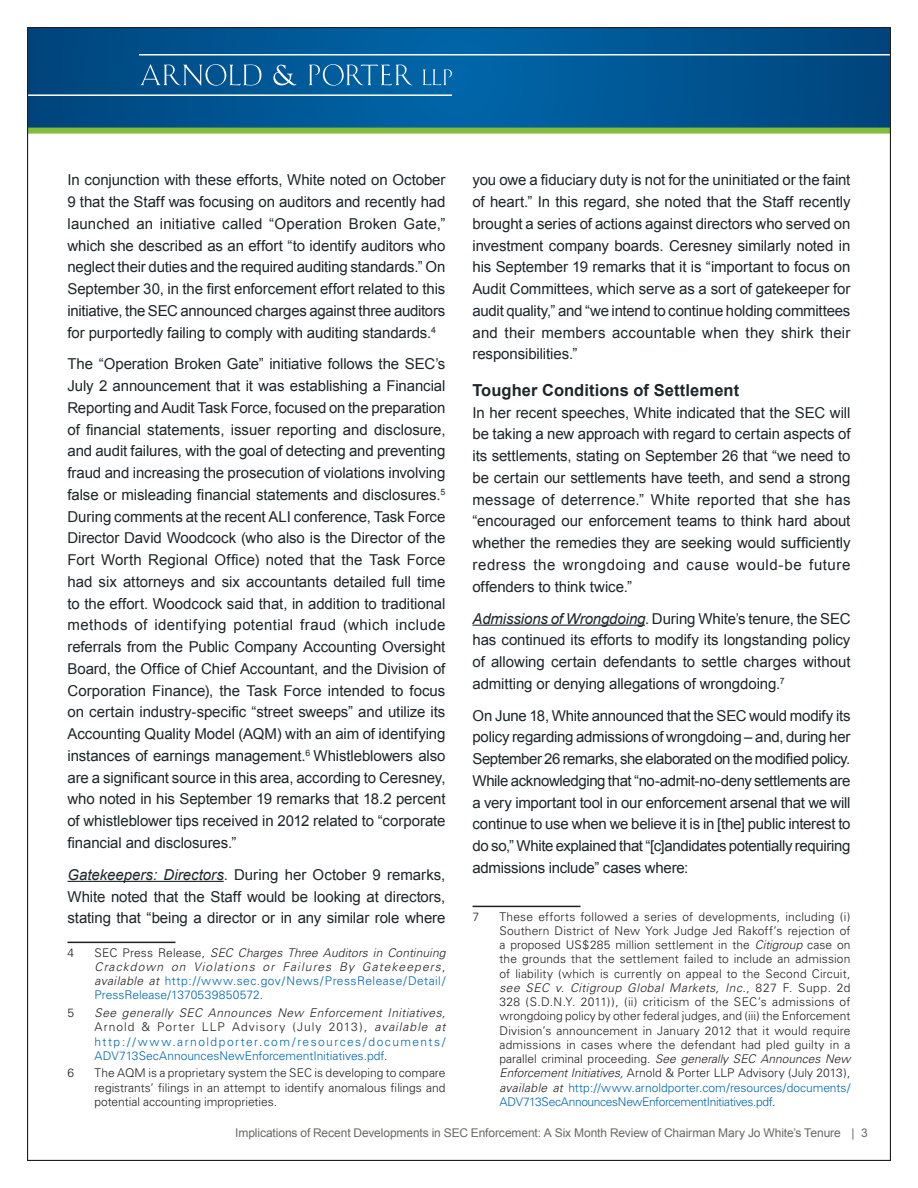
<style>
.page{position:relative;width:918px;height:1188px;background:#fff}
.page>*{position:absolute;margin:0;border:0;box-sizing:border-box;transform-origin:0 0}
.Heading_B{font:700 16.5px "Arial";letter-spacing:.005em;color:#1d2529}
.BodyText{font:15px/21.8px "Arial";letter-spacing:-.01em;color:#1d2529;text-align:justify}
.Footnote{font:15px/21.8px "Arial";letter-spacing:.015em;color:#1d2529;text-align:justify}
.Footnote-2{font:300 12px/14.2px "Univers";letter-spacing:-.015em;color:#231f20;text-align:justify}
.Footnote-3{font:300 12px/14.2px "Univers";color:#0067aa;text-align:justify}
.Footnote-4{font:italic 300 12px/14.2px "Univers";letter-spacing:.095em;color:#231f20;text-align:justify}
.t1{font:12px "Arial";letter-spacing:-.01em;color:#686a65}
.s1{font-style:italic}
.s2{font-style:normal}
.s3{font-style:normal;color:#0067aa}
.s4{font-style:italic;color:#231f20}
.s5{color:#231f20}
.s6{color:#0067aa}
</style>
<div class="page">
<svg style="left:29px;top:29px;width:860px;height:99px;background:#005591"></svg>
<div style="left:28px;top:128px;width:862px;height:6px;background:#83bd3b"></div>
<hr style="left:139px;top:54px;width:752px;height:2px;background:#fff">
<hr style="left:27px;top:94px;width:425px;height:2px;background:#fff">
<svg style="left:140px;top:64px;width:121px;height:22px;background:#296d9f"></svg>
<svg style="left:273px;top:65px;width:23px;height:20px"></svg>
<svg style="left:423px;top:69px;width:29px;height:16px"></svg>
<svg style="left:309px;top:64px;width:104px;height:22px;background:#2c7aaf"></svg>
<hr style="left:472px;top:625px;width:173px;height:1px;background:#1d2529">
<hr style="left:472px;top:906px;width:108px;height:1px;background:#231f20">
<hr style="left:68px;top:881px;width:156px;height:1px;background:#1d2529">
<hr style="left:68px;top:942px;width:108px;height:1px;background:#231f20">
<p class="BodyText" style="left:68px;top:169px;width:380px">In conjunction with these efforts, White noted on October 9 that the Staff was focusing on auditors and recently had launched an initiative called “Operation Broken Gate,” which she described as an effort “to identify auditors who neglect their duties and the required auditing standards.” On September 30, in the first enforcement effort related to this initiative, the SEC announced charges against three auditors for purportedly failing to comply with auditing standards.<sup>4</sup></p>
<p class="BodyText" style="left:68px;top:353px;width:380px">The “Operation Broken Gate” initiative follows the SEC’s July 2 announcement that it was establishing a Financial Reporting and Audit Task Force, focused on the preparation of financial statements, issuer reporting and disclosure, and audit failures, with the goal of detecting and preventing fraud and increasing the prosecution of violations involving false or misleading financial statements and disclosures.<sup>5<br></sup>During comments at the recent ALI conference, Task Force Director David Woodcock (who also is the Director of the Fort Worth Regional Office) noted that the Task Force had six attorneys and six accountants detailed full time to the effort. Woodcock said that, in addition to traditional methods of identifying potential fraud (which include referrals from the Public Company Accounting Oversight Board, the Office of Chief Accountant, and the Division of Corporation Finance), the Task Force intended to focus on certain industry-specific “street sweeps” and utilize its Accounting Quality Model (AQM) with an aim of identifying instances of earnings management.<sup>6</sup> Whistleblowers also are a significant source in this area, according to Ceresney, who noted in his September 19 remarks that 18.2 percent of whistleblower tips received in 2012 related to “corporate financial and disclosures.”</p>
<p class="BodyText" style="left:68px;top:864px;width:379px"><span class="s1">Gatekeepers: Directors</span>. During her October 9 remarks, White noted that the Staff would be looking at directors, stating that “being a director or in any similar role where</p>
<p class="Footnote-2" style="left:68px;top:945px;width:8px">4</p>
<p class="Footnote-4" style="left:94px;top:945px;width:352px"><span class="s2">SEC Press Release,</span> SEC Charges Three Auditors in Continuing Crackdown on Violations or Failures By Gatekeepers<span class="s2">, </span>available at <span class="s3">http://www.sec.gov/News/PressRelease/Detail/ PressRelease/1370539850572</span><span class="s2">.</span></p>
<p class="Footnote-2" style="left:68px;top:1006px;width:8px">5</p>
<p class="Footnote-3" style="left:94px;top:1006px;width:352px"><span class="s4">See generally SEC Announces New Enforcement Initiatives, </span><span class="s5">Arnold &amp; Porter LLP Advisory (July 2013),</span> <span class="s4">available at </span>http://www.arnoldporter.com/resources/documents/ ADV713SecAnnouncesNewEnforcementInitiatives.pdf<span class="s5">.</span></p>
<p class="Footnote-2" style="left:68px;top:1066px;width:8px">6</p>
<p class="Footnote-2" style="left:94px;top:1066px;width:352px">The AQM is a proprietary system the SEC is developing to compare registrants’ filings in an attempt to identify anomalous filings and potential accounting improprieties.</p>
<p class="Footnote" style="left:472px;top:169px;width:380px">you owe a fiduciary duty is not for the uninitiated or the faint of heart.” In this regard, she noted that the Staff recently brought a series of actions against directors who served on investment company boards. Ceresney similarly noted in his September 19 remarks that it is “important to focus on Audit Committees, which serve as a sort of gatekeeper for audit quality,” and “we intend to continue holding committees and their members accountable when they shirk their responsibilities.”</p>
<p class="Heading_B" style="left:472px;top:379px;width:268px">Tougher Conditions of Settlement</p>
<p class="BodyText" style="left:472px;top:402px;width:380px">In her recent speeches, White indicated that the SEC will be taking a new approach with regard to certain aspects of its settlements, stating on September 26 that “we need to be certain our settlements have teeth, and send a strong message of deterrence.” White reported that she has “encouraged our enforcement teams to think hard about whether the remedies they are seeking would sufficiently redress the wrongdoing and cause would-be future offenders to think twice.”</p>
<p class="BodyText" style="left:472px;top:608px;width:380px"><span class="s1">Admissions of Wrongdoing</span>. During White’s tenure, the SEC has continued its efforts to modify its longstanding policy of allowing certain defendants to settle charges without admitting or denying allegations of wrongdoing.<sup>7</sup></p>
<p class="BodyText" style="left:472px;top:705px;width:380px">On June 18, White announced that the SEC would modify its policy regarding admissions of wrongdoing – and, during her September 26 remarks, she elaborated on the modified policy.<br>While acknowledging that “no-admit-no-deny settlements are a very important tool in our enforcement arsenal that we will continue to use when we believe it is in [the] public interest to do so,” White explained that “[c]andidates potentially requiring admissions include” cases where:</p>
<p class="Footnote-2" style="left:472px;top:909px;width:8px">7</p>
<p class="Footnote-2" style="left:500px;top:909px;width:353px">These efforts followed a series of developments, including (i)<br>Southern District of New York Judge Jed Rakoff’s rejection of a proposed US$285 million settlement in the <span class="s1">Citigroup</span> case on the grounds that the settlement failed to include an admission of liability (which is currently on appeal to the Second Circuit, <span class="s1">see SEC v. Citigroup Global Markets, Inc.</span>, 827 F. Supp. 2d 328 (S.D.N.Y. 2011)), (ii) criticism of the SEC’s admissions of wrongdoing policy by other federal judges, and (iii) the Enforcement Division’s announcement in January 2012 that it would require admissions in cases where the defendant had pled guilty in a parallel criminal proceeding. <span class="s1">See generally SEC Announces New Enforcement Initiatives,</span> Arnold &amp; Porter LLP Advisory (July 2013), <span class="s1">available at</span> <span class="s6">http://www.arnoldporter.com/resources/documents/ ADV713SecAnnouncesNewEnforcementInitiatives.pdf</span>.</p>
<p class="t1" style="left:235px;top:1125px;width:634px">Implications of Recent Developments in SEC Enforcement: A Six Month Review of Chairman Mary Jo White’s Tenure | 3</p>
</div>
